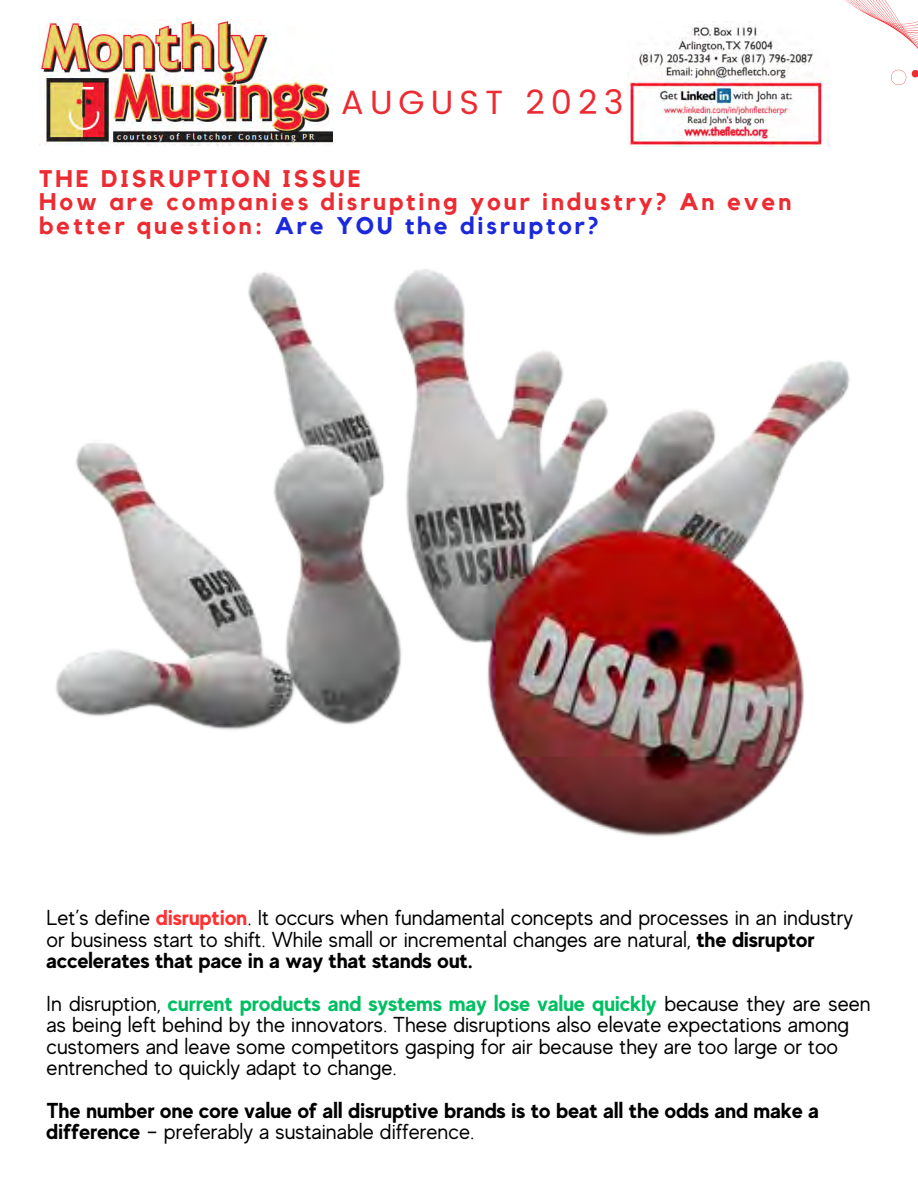
<style>
.page{position:relative;width:918px;height:1188px;background:#fff}
.page>*{position:absolute;margin:0;border:0;box-sizing:border-box;transform-origin:0 0}
.t1{font:33.6px "Poppins";letter-spacing:.18em;color:#ec2b32}
.t2{font:700 24px/23.7px "Kollektif";letter-spacing:.12em;color:#ec2b32}
.t3{font:21.6px/21.3px "MADE Evolve Sans";color:#000}
.t4{font:700 21.6px "MADE Evolve Sans";color:#000}
.s1{color:#1c28db}
.s2{font-weight:700;color:#ff3131}
.s3{font-weight:700}
.s4{font-weight:700;color:#00bf63}
</style>
<div class="page">
<svg style="left:829px;top:0;width:89px;height:142px"></svg>
<img style="left:39px;top:19px;width:294px;height:126px">
<img style="left:628px;top:21px;width:201px;height:125px">
<img style="left:56px;top:269px;width:794px;height:568px">
<p class="t1" style="left:341px;top:82px;width:284px">AUGUST 2023</p>
<p class="t2" style="left:39px;top:168px;width:323px">THE DISRUPTION ISSUE</p>
<p class="t2" style="left:39px;top:191px;width:754px">How are companies disrupting your industry? An even better question: <span class="s1">Are YOU the disruptor?</span></p>
<p class="t3" style="left:47px;top:907px;width:808px">Let’s define <span class="s2">disruption</span>. It occurs when fundamental concepts and processes in an industry</p>
<p class="t3" style="left:47px;top:929px;width:770px">or business start to shift. While small or incremental changes are natural, <span class="s3">the disruptor</span></p>
<p class="t4" style="left:47px;top:948px;width:428px">accelerates that pace in a way that stands out.</p>
<p class="t3" style="left:47px;top:993px;width:826px">In disruption, <span class="s4">current products and systems may lose value quickly</span> because they are seen as being left behind by the innovators. These disruptions also elevate expectations among</p>
<p class="t3" style="left:47px;top:1036px;width:793px">customers and leave some competitors gasping for air because they are too large or too</p>
<p class="t3" style="left:47px;top:1057px;width:352px">entrenched to quickly adapt to change.</p>
<p class="t4" style="left:47px;top:1097px;width:774px">The number one core value of all disruptive brands is to beat all the odds and make a</p>
<p class="t3" style="left:47px;top:1121px;width:429px"><span class="s3">difference</span> – preferably a sustainable difference.</p>
</div>
